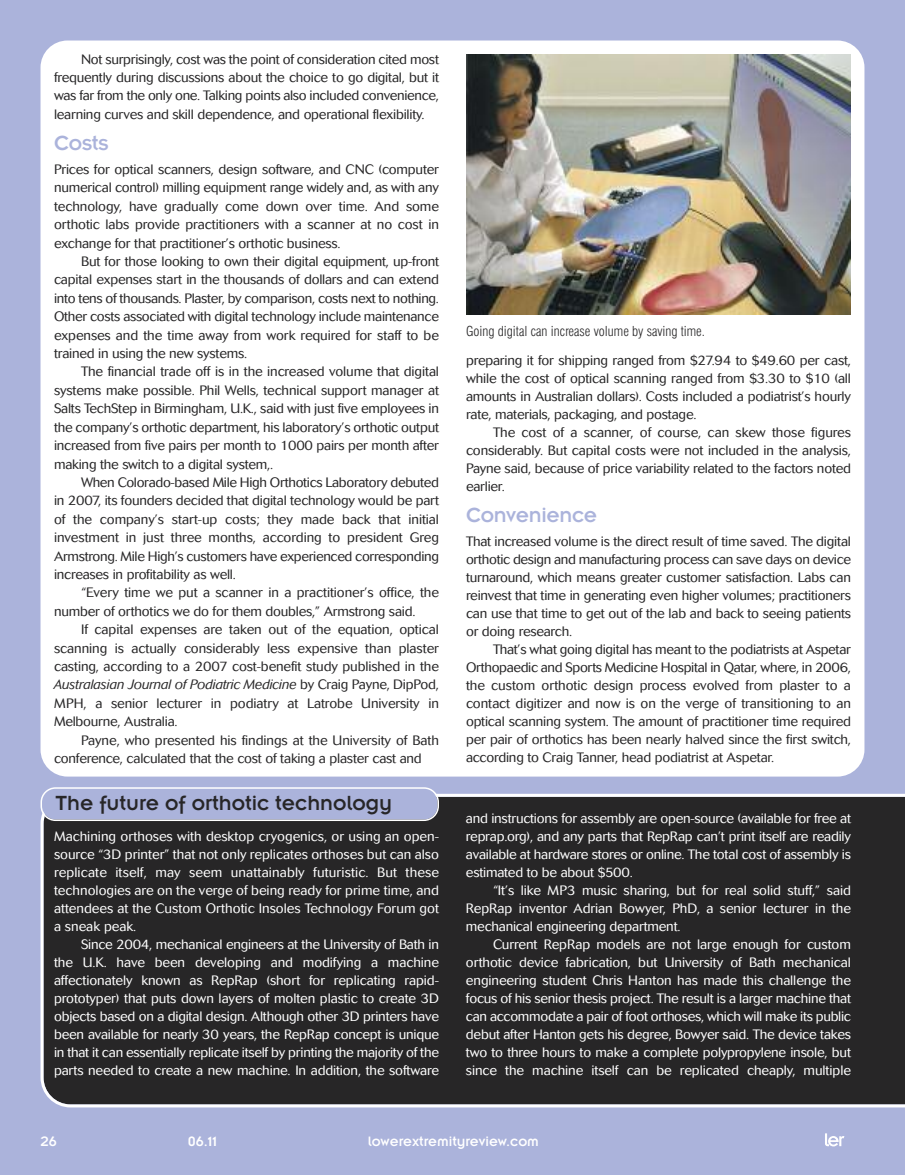
<style>
.page{position:relative;width:905px;height:1175px;background:#fff}
.page>*{position:absolute;margin:0;border:0;box-sizing:border-box;transform-origin:0 0}
.t1{font:22.5px "Insignia";color:#272627}
.t2{font:22.5px "Insignia";letter-spacing:-.015em;color:#abb3db}
.t3{font:15px "Insignia";color:#fff}
.t4{font:300 13.5px/18.5px "Cosmos";letter-spacing:-.015em;color:#272627;text-align:justify}
.t5{font:300 13.5px/18px "Cosmos";letter-spacing:-.01em;color:#fff;text-align:justify}
.t6{font:300 condensed 13.5px "Swiss 721 BT";color:#272627}
.s1{font-style:italic}
</style>
<div class="page">
<div style="left:0;top:0;width:904px;height:1174px;background:#abb3db"></div>
<div style="left:40px;top:40px;width:824px;height:736px;background:#fff;border-radius:27px"></div>
<div style="left:40px;top:793px;width:864px;height:314px;background:#272627"></div>
<svg style="left:825px;top:1133px;width:19px;height:13px"></svg>
<img style="left:466px;top:54px;width:384px;height:260px">
<svg style="left:40px;top:787px;width:399px;height:34px"></svg>
<p class="t4" style="left:54px;top:50px;width:386px;text-indent:27px">Not surprisingly, cost was the point of consideration cited most frequently during discussions about the choice to go digital, but it was far from the only one. Talking points also included convenience, learning curves and skill dependence, and operational flexibility.</p>
<h1 class="t2" style="left:54px;top:131px;width:56px">Costs</h1>
<p class="t4" style="left:54px;top:160px;width:386px">Prices for optical scanners, design software, and CNC (computer numerical control) milling equipment range widely and, as with any technology, have gradually come down over time. And some orthotic labs provide practitioners with a scanner at no cost in exchange for that practitioner’s orthotic business.</p>
<p class="t4" style="left:54px;top:252px;width:386px;text-indent:27px">But for those looking to own their digital equipment, up-front capital expenses start in the thousands of dollars and can extend into tens of thousands. Plaster, by comparison, costs next to nothing.<br>Other costs associated with digital technology include maintenance expenses and the time away from work required for staff to be trained in using the new systems.</p>
<p class="t4" style="left:54px;top:363px;width:386px;text-indent:27px">The financial trade off is in the increased volume that digital systems make possible. Phil Wells, technical support manager at Salts TechStep in Birmingham, U.K., said with just five employees in the company’s orthotic department, his laboratory’s orthotic output increased from five pairs per month to 1000 pairs per month after making the switch to a digital system,.</p>
<p class="t4" style="left:54px;top:473px;width:386px;text-indent:27px">When Colorado-based Mile High Orthotics Laboratory debuted in 2007, its founders decided that digital technology would be part of the company’s start-up costs; they made back that initial investment in just three months, according to president Greg Armstrong. Mile High’s customers have experienced corresponding increases in profitability as well.</p>
<p class="t4" style="left:54px;top:583px;width:386px;text-indent:27px">“Every time we put a scanner in a practitioner’s office, the number of orthotics we do for them doubles,” Armstrong said.</p>
<p class="t4" style="left:54px;top:620px;width:386px;text-indent:27px">If capital expenses are taken out of the equation, optical scanning is actually considerably less expensive than plaster casting, according to a 2007 cost-benefit study published in the <span class="s1">Australasian Journal of Podiatric Medicine</span> by Craig Payne, DipPod, MPH, a senior lecturer in podiatry at Latrobe University in Melbourne, Australia.</p>
<p class="t4" style="left:54px;top:731px;width:386px;text-indent:27px">Payne, who presented his findings at the University of Bath conference, calculated that the cost of taking a plaster cast and</p>
<h1 class="t1" style="left:56px;top:792px;width:338px">The future of orthotic technology</h1>
<p class="t5" style="left:54px;top:827px;width:386px">Machining orthoses with desktop cryogenics, or using an open&shy;source “3D printer” that not only replicates orthoses but can also replicate itself, may seem unattainably futuristic. But these technologies are on the verge of being ready for prime time, and attendees at the Custom Orthotic Insoles Technology Forum got a sneak peak.</p>
<p class="t5" style="left:54px;top:935px;width:386px;text-indent:27px">Since 2004, mechanical engineers at the University of Bath in the U.K. have been developing and modifying a machine affectionately known as RepRap (short for replicating rapid&shy;prototyper) that puts down layers of molten plastic to create 3D objects based on a digital design. Although other 3D printers have been available for nearly 30 years, the RepRap concept is unique in that it can essentially replicate itself by printing the majority of the parts needed to create a new machine. In addition, the software</p>
<p class="t6" style="left:466px;top:323px;width:240px">Going digital can increase volume by saving time.</p>
<p class="t4" style="left:466px;top:352px;width:386px;line-height:18px">preparing it for shipping ranged from $27.94 to $49.60 per cast, while the cost of optical scanning ranged from $3.30 to $10 (all amounts in Australian dollars). Costs included a podiatrist’s hourly rate, materials, packaging, and postage.</p>
<p class="t4" style="left:466px;top:424px;width:386px;line-height:18px;text-indent:27px">The cost of a scanner, of course, can skew those figures considerably. But capital costs were not included in the analysis, Payne said, because of price variability related to the factors noted earlier.</p>
<h1 class="t2" style="left:466px;top:503px;width:133px">Convenience</h1>
<p class="t4" style="left:466px;top:532px;width:386px;line-height:18px">That increased volume is the direct result of time saved. The digital orthotic design and manufacturing process can save days on device turnaround, which means greater customer satisfaction. Labs can reinvest that time in generating even higher volumes; practitioners can use that time to get out of the lab and back to seeing patients or doing research.</p>
<p class="t4" style="left:466px;top:640px;width:386px;line-height:18px;text-indent:27px">That’s what going digital has meant to the podiatrists at Aspetar Orthopaedic and Sports Medicine Hospital in Qatar, where, in 2006, the custom orthotic design process evolved from plaster to a contact digitizer and now is on the verge of transitioning to an optical scanning system. The amount of practitioner time required per pair of orthotics has been nearly halved since the first switch, according to Craig Tanner, head podiatrist at Aspetar.</p>
<p class="t5" style="left:466px;top:809px;width:386px">and instructions for assembly are open-source (available for free at reprap.org), and any parts that RepRap can’t print itself are readily available at hardware stores or online. The total cost of assembly is estimated to be about $500.</p>
<p class="t5" style="left:466px;top:881px;width:386px;text-indent:27px">“It’s like MP3 music sharing, but for real solid stuff,” said RepRap inventor Adrian Bowyer, PhD, a senior lecturer in the mechanical engineering department.</p>
<p class="t5" style="left:466px;top:935px;width:386px;text-indent:27px">Current RepRap models are not large enough for custom orthotic device fabrication, but University of Bath mechanical engineering student Chris Hanton has made this challenge the focus of his senior thesis project. The result is a larger machine that can accommodate a pair of foot orthoses, which will make its public debut after Hanton gets his degree, Bowyer said. The device takes two to three hours to make a complete polypropylene insole, but since the machine itself can be replicated cheaply, multiple</p>
<p class="t3" style="left:40px;top:1133px;width:18px">26</p>
<p class="t3" style="left:188px;top:1133px;width:31px">06.11</p>
<p class="t3" style="left:368px;top:1133px;width:172px">lowerextremityreview.com</p>
</div>
